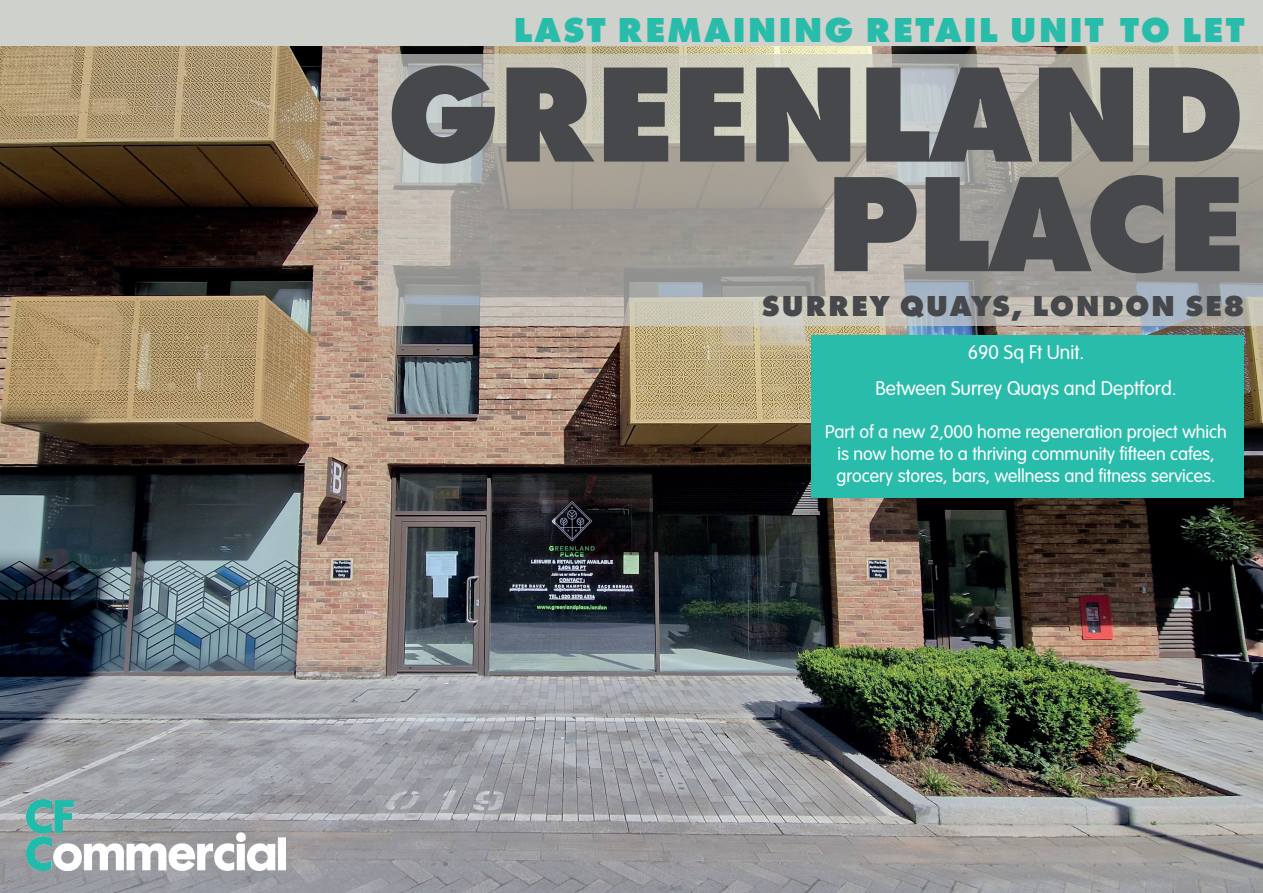
<style>
.page{position:relative;width:1263px;height:893px;background:#cfd1cc}
.page>*{position:absolute;margin:0;border:0;box-sizing:border-box;transform-origin:0 0}
.t1{font:800 141px/109.5px "Futura PT";letter-spacing:-.02em;color:#46484b;text-align:right}
.t2{font:800 36px "Futura PT";letter-spacing:.05em;color:#2abcab}
.t3{font:800 30px "Futura PT";letter-spacing:.05em;color:#46484b}
.t4{font:300 19.5px/36px "VAG Rounded Std";color:#fff;text-align:center}
.t5{font:300 18px/21.6px "VAG Rounded Std";color:#fff;text-align:center}
</style>
<div class="page">
<img style="left:0;top:47px;width:1263px;height:846px">
<img style="left:27px;top:799px;width:259px;height:72px">
<div style="left:812px;top:335px;width:432px;height:162px;background:#2abcab"></div>
<svg style="left:379px;top:54px;width:884px;height:272px"></svg>
<h2 class="t2" style="left:514px;top:7px;width:733px">LAST REMAINING RETAIL UNIT TO LET</h2>
<h1 class="t1" style="left:386px;top:57px;width:860px">GREENLAND<br>PLACE</h1>
<h3 class="t3" style="left:761px;top:287px;width:485px">SURREY QUAYS, LONDON SE8</h3>
<p class="t4" style="left:875px;top:335px;width:303px">690 Sq Ft Unit.<br>Between Surrey Quays and Deptford.</p>
<p class="t5" style="left:825px;top:422px;width:403px">Part of a new 2,000 home regeneration project which is now home to a thriving community fifteen cafes, grocery stores, bars, wellness and fitness services.</p>
</div>
